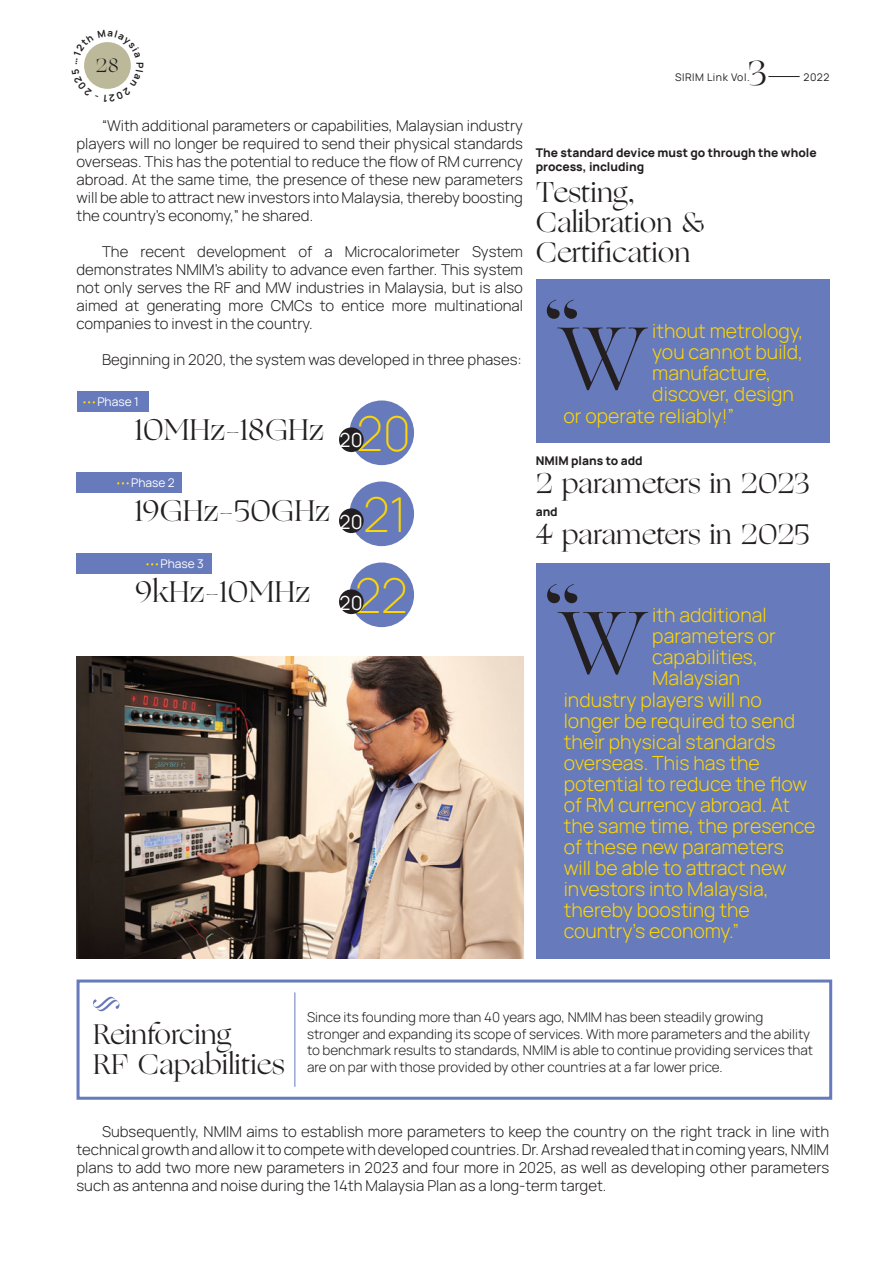
<style>
.page{position:relative;width:893px;height:1263px;background:#fff}
.page>*{position:absolute;margin:0;border:0;box-sizing:border-box;transform-origin:0 0}
.t1{font:91.8px "Ogg";color:#231f20}
.t2{font:200 48px/81px "Manrope";color:#fed702;text-align:justify}
.t3{font:34.65px "Ogg";color:#231f20}
.t4{font:30px "Ogg";color:#231f20}
.t5{font:28.5px/30px "Ogg";color:#231f20}
.t6{font:300 19.5px "Manrope";color:#fed702}
.t7{font:19.5px "Manrope";color:#fff}
.t8{font:19.2px "Ogg";color:#231f20}
.t9{font:300 15px/18px "Manrope";color:#231f20;text-align:justify}
.t10{font:300 13.5px/16.5px "Manrope";color:#231f20}
.t11{font:800 12px/14.4px "Manrope";color:#231f20}
.t12{font:12px "Manrope";color:#fff}
.t13{font:10.5px "Manrope";letter-spacing:.05em;color:#231f20}
</style>
<div class="page">
<hr style="left:768px;top:76px;width:32px;height:1px;background:#231f20">
<div style="left:77px;top:979px;width:755px;height:121px;border:3px solid #667abc"></div>
<svg style="left:93px;top:997px;width:26px;height:14px"></svg>
<hr style="left:295px;top:992px;width:1px;height:95px;background:#667abc">
<div style="left:536px;top:563px;width:293px;height:395px;background:#667abc"></div>
<div style="left:77px;top:392px;width:71px;height:20px;background:#667abc"></div>
<div style="left:77px;top:473px;width:105px;height:20px;background:#667abc"></div>
<div style="left:77px;top:554px;width:135px;height:20px;background:#667abc"></div>
<svg style="left:83px;top:401px;width:12px;height:2px"></svg>
<svg style="left:117px;top:482px;width:12px;height:2px"></svg>
<svg style="left:146px;top:563px;width:12px;height:2px"></svg>
<div style="left:349px;top:400px;width:65px;height:65px;background:#667abc;border-radius:50%"></div>
<div style="left:349px;top:481px;width:65px;height:65px;background:#667abc;border-radius:50%"></div>
<div style="left:349px;top:562px;width:65px;height:65px;background:#667abc;border-radius:50%"></div>
<div style="left:339px;top:427px;width:25px;height:25px;background:#231f20;border-radius:50%"></div>
<div style="left:339px;top:508px;width:25px;height:25px;background:#231f20;border-radius:50%"></div>
<div style="left:339px;top:589px;width:25px;height:25px;background:#231f20;border-radius:50%"></div>
<img style="left:77px;top:657px;width:446px;height:302px">
<div style="left:536px;top:279px;width:293px;height:163px;background:#667abc"></div>
<svg style="left:84px;top:42px;width:47px;height:47px"></svg>
<p class="t8" style="left:96px;top:53px;width:25px">28</p>
<h3 class="t3" style="left:747px;top:49px;width:21px">3</h3>
<p class="t13" style="left:675px;top:70px;width:76px">SIRIM Link Vol.</p>
<p class="t13" style="left:803px;top:70px;width:27px">2022</p>
<p class="t9" style="left:77px;top:116px;width:448px;text-indent:26px">“With additional parameters or capabilities, Malaysian industry players will no longer be required to send their physical standards overseas. This has the potential to reduce the flow of RM currency abroad. At the same time, the presence of these new parameters will be able to attract new investors into Malaysia, thereby boosting the country’s economy,” he shared.</p>
<p class="t9" style="left:77px;top:242px;width:448px;text-indent:26px">The recent development of a Microcalorimeter System demonstrates NMIM’s ability to advance even farther. This system not only serves the RF and MW industries in Malaysia, but is also aimed at generating more CMCs to entice more multinational companies to invest in the country.</p>
<p class="t9" style="left:102px;top:350px;width:421px">Beginning in 2020, the system was developed in three phases:</p>
<p class="t12" style="left:97px;top:394px;width:43px">Phase 1</p>
<h3 class="t4" style="left:135px;top:409px;width:191px">10MHz–18GHz</h3>
<p class="t12" style="left:131px;top:475px;width:45px">Phase 2</p>
<h3 class="t4" style="left:135px;top:490px;width:197px">19GHz–50GHz</h3>
<p class="t12" style="left:160px;top:556px;width:45px">Phase 3</p>
<h3 class="t4" style="left:135px;top:571px;width:177px">9kHz–10MHz</h3>
<h2 class="t2" style="left:355px;top:391px;width:58px">20<br>21<br>22</h2>
<h3 class="t7" style="left:340px;top:427px;width:25px">20</h3>
<h3 class="t7" style="left:340px;top:508px;width:25px">20</h3>
<h3 class="t7" style="left:340px;top:589px;width:25px">20</h3>
<p class="t11" style="left:536px;top:145px;width:282px">The standard device must go through the whole process, including</p>
<h3 class="t5" style="left:536px;top:177px;width:171px">Testing,<br>Calibration &amp;<br>Certification</h3>
<h1 class="t1" style="left:540px;top:270px;width:110px">“<sub>W</sub></h1>
<h3 class="t6" style="left:652px;top:317px;width:152px">ithout metrology,</h3>
<h3 class="t6" style="left:652px;top:338px;width:152px">you cannot build,</h3>
<h3 class="t6" style="left:652px;top:359px;width:120px">manufacture,</h3>
<h3 class="t6" style="left:652px;top:380px;width:143px">discover, design</h3>
<h3 class="t6" style="left:563px;top:402px;width:172px">or operate reliably!”</h3>
<p class="t11" style="left:536px;top:452px;width:108px">NMIM plans to add</p>
<p class="t11" style="left:536px;top:504px;width:24px">and</p>
<h3 class="t5" style="left:536px;top:458px;width:276px;line-height:50.7px">2 parameters in 2023<br>4 parameters in 2025</h3>
<h1 class="t1" style="left:541px;top:554px;width:110px">“<sub>W</sub></h1>
<h3 class="t6" style="left:652px;top:601px;width:116px">ith additional</h3>
<h3 class="t6" style="left:652px;top:622px;width:125px">parameters or</h3>
<h3 class="t6" style="left:652px;top:643px;width:107px">capabilities,</h3>
<h3 class="t6" style="left:652px;top:664px;width:89px">Malaysian</h3>
<h3 class="t6" style="left:564px;top:686px;width:200px">industry players will no</h3>
<h3 class="t6" style="left:564px;top:707px;width:233px">longer be required to send</h3>
<h3 class="t6" style="left:564px;top:728px;width:213px">their physical standards</h3>
<h3 class="t6" style="left:564px;top:749px;width:197px">overseas. This has the</h3>
<h3 class="t6" style="left:564px;top:770px;width:245px">potential to reduce the flow</h3>
<h3 class="t6" style="left:564px;top:791px;width:228px">of RM currency abroad. At</h3>
<h3 class="t6" style="left:564px;top:812px;width:253px">the same time, the presence</h3>
<h3 class="t6" style="left:564px;top:833px;width:222px">of these new parameters</h3>
<h3 class="t6" style="left:564px;top:854px;width:224px">will be able to attract new</h3>
<h3 class="t6" style="left:564px;top:875px;width:206px">investors into Malaysia,</h3>
<h3 class="t6" style="left:564px;top:896px;width:188px">thereby boosting the</h3>
<h3 class="t6" style="left:564px;top:917px;width:177px">country’s economy.”</h3>
<h3 class="t5" style="left:93px;top:1020px;width:193px">Reinforcing<br>RF Capabilities</h3>
<p class="t10" style="left:307px;top:1008px;width:508px">Since its founding more than 40 years ago, NMIM has been steadily growing stronger and expanding its scope of services. With more parameters and the ability to benchmark results to standards, NMIM is able to continue providing services that are on par with those provided by other countries at a far lower price.</p>
<p class="t9" style="left:77px;top:1121px;width:754px;text-indent:26px">Subsequently, NMIM aims to establish more parameters to keep the country on the right track in line with technical growth and allow it to compete with developed countries. Dr. Arshad revealed that in coming years, NMIM plans to add two more new parameters in 2023 and four more in 2025, as well as developing other parameters such as antenna and noise during the 14th Malaysia Plan as a long-term target.</p>
</div>
